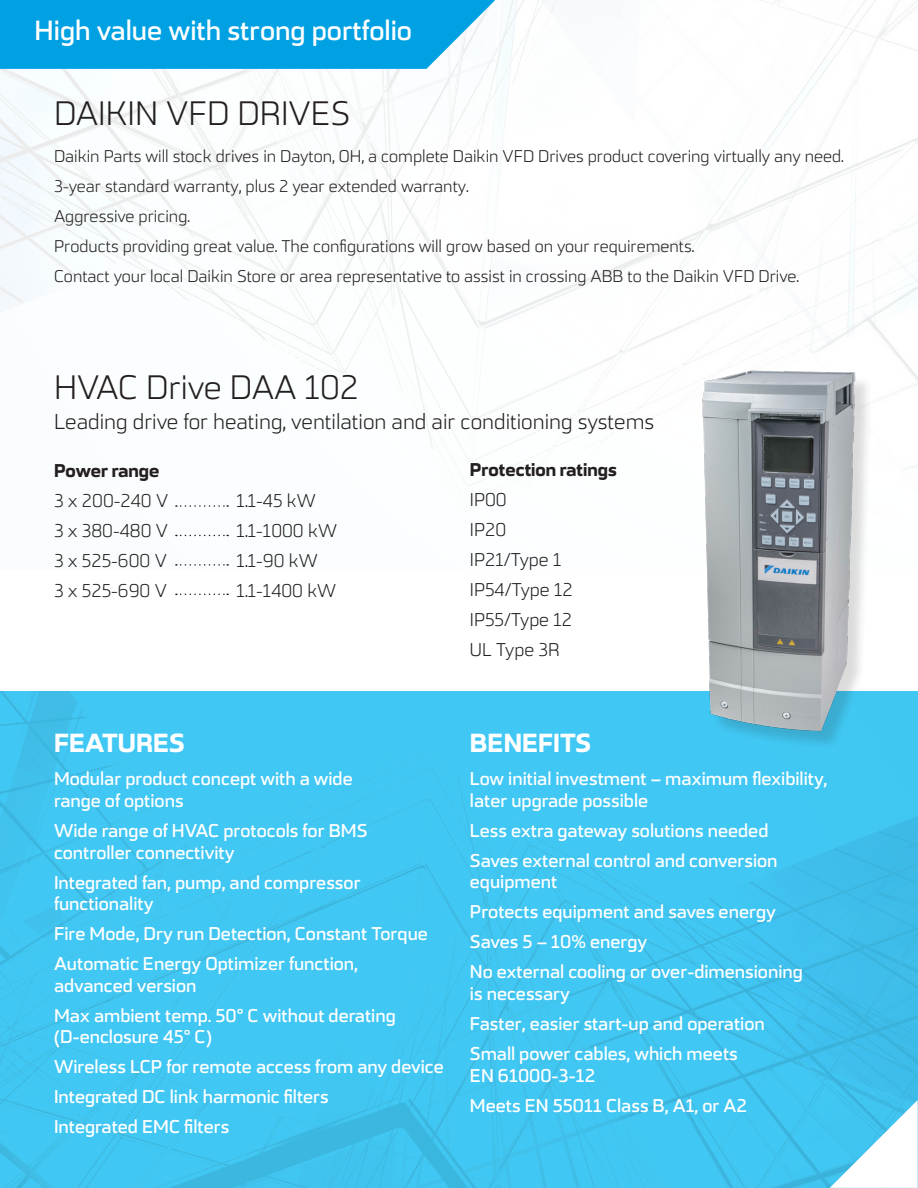
<style>
.page{position:relative;width:918px;height:1188px;background:#fff}
.page>*{position:absolute;margin:0;border:0;box-sizing:border-box;transform-origin:0 0}
.t1{font:33px "Kongress";color:#231f20}
.t2{font:500 27px "Kongress";color:#fff}
.t3{font:700 25.5px "Kongress";color:#fff}
.t4{font:21px "Kongress";color:#231f20}
.t5{font:500 18px/21.6px "Kongress";color:#fff}
.t6{font:18px "Kongress";color:#231f20}
.t7{font:700 18px "Kongress";color:#231f20}
.t8{font:16.5px "Kongress";color:#231f20}
</style>
<div class="page">
<img style="left:0;top:1px;width:918px;height:565px">
<svg style="left:0;top:0;width:495px;height:69px;background:#11a7e4"></svg>
<img style="left:0;top:691px;width:918px;height:497px">
<svg style="left:830px;top:1100px;width:88px;height:88px"></svg>
<div style="left:704px;top:374px;width:170px;height:375px;background:#231f20;opacity:.16"></div>
<img style="left:697px;top:367px;width:165px;height:369px">
<svg style="left:176px;top:505px;width:52px;height:2px"></svg>
<svg style="left:176px;top:535px;width:52px;height:1px"></svg>
<svg style="left:176px;top:564px;width:52px;height:2px"></svg>
<svg style="left:176px;top:594px;width:52px;height:1px"></svg>
<p class="t2" style="left:35px;top:9px;width:379px">High value with strong portfolio</p>
<p class="t1" style="left:54px;top:89px;width:298px">DAIKIN VFD DRIVES</p>
<p class="t8" style="left:54px;top:144px;width:791px">Daikin Parts will stock drives in Dayton, OH, a complete Daikin VFD Drives product covering virtually any need.</p>
<p class="t8" style="left:54px;top:174px;width:416px">3-year standard warranty, plus 2 year extended warranty.</p>
<p class="t8" style="left:54px;top:204px;width:138px">Aggressive pricing.</p>
<p class="t8" style="left:54px;top:234px;width:642px">Products providing great value. The configurations will grow based on your requirements.</p>
<p class="t8" style="left:54px;top:264px;width:747px">Contact your local Daikin Store or area representative to assist in crossing ABB to the Daikin VFD Drive.</p>
<p class="t1" style="left:54px;top:363px;width:306px">HVAC Drive DAA 102</p>
<p class="t4" style="left:54px;top:406px;width:602px">Leading drive for heating, ventilation and air conditioning systems</p>
<p class="t7" style="left:54px;top:455px;width:107px">Power range</p>
<p class="t6" style="left:54px;top:487px;width:116px">3 x 200-240 V</p>
<p class="t6" style="left:54px;top:517px;width:115px">3 x 380-480 V</p>
<p class="t6" style="left:54px;top:547px;width:114px">3 x 525-600 V</p>
<p class="t6" style="left:54px;top:577px;width:114px">3 x 525-690 V</p>
<p class="t6" style="left:237px;top:487px;width:81px">1.1-45 kW</p>
<p class="t6" style="left:237px;top:517px;width:102px">1.1-1000 kW</p>
<p class="t6" style="left:237px;top:547px;width:83px">1.1-90 kW</p>
<p class="t6" style="left:237px;top:577px;width:101px">1.1-1400 kW</p>
<p class="t7" style="left:470px;top:454px;width:148px">Protection ratings</p>
<p class="t6" style="left:470px;top:487px;width:38px">IP00</p>
<p class="t6" style="left:470px;top:517px;width:38px">IP20</p>
<p class="t6" style="left:470px;top:547px;width:93px">IP21/Type 1</p>
<p class="t6" style="left:470px;top:577px;width:104px">IP54/Type 12</p>
<p class="t6" style="left:470px;top:607px;width:104px">IP55/Type 12</p>
<p class="t6" style="left:470px;top:637px;width:91px">UL Type 3R</p>
<p class="t3" style="left:54px;top:721px;width:132px">FEATURES</p>
<p class="t3" style="left:470px;top:721px;width:122px">BENEFITS</p>
<p class="t5" style="left:54px;top:767px;width:300px">Modular product concept with a wide</p>
<p class="t5" style="left:54px;top:788px;width:131px">range of options</p>
<p class="t5" style="left:54px;top:818px;width:315px">Wide range of HVAC protocols for BMS</p>
<p class="t5" style="left:54px;top:840px;width:182px">controller connectivity</p>
<p class="t5" style="left:54px;top:870px;width:308px">Integrated fan, pump, and compressor</p>
<p class="t5" style="left:54px;top:892px;width:101px">functionality</p>
<p class="t5" style="left:54px;top:922px;width:375px">Fire Mode, Dry run Detection, Constant Torque</p>
<p class="t5" style="left:54px;top:952px;width:306px">Automatic Energy Optimizer function,</p>
<p class="t5" style="left:54px;top:973px;width:144px">advanced version</p>
<p class="t5" style="left:54px;top:1003px;width:343px">Max ambient temp. 50° C without derating (D-enclosure 45° C)</p>
<p class="t5" style="left:54px;top:1055px;width:391px">Wireless LCP for remote access from any device</p>
<p class="t5" style="left:54px;top:1085px;width:276px">Integrated DC link harmonic filters</p>
<p class="t5" style="left:54px;top:1115px;width:177px">Integrated EMC filters</p>
<p class="t5" style="left:470px;top:767px;width:359px">Low initial investment – maximum flexibility, later upgrade possible</p>
<p class="t5" style="left:470px;top:818px;width:300px">Less extra gateway solutions needed</p>
<p class="t5" style="left:470px;top:848px;width:309px">Saves external control and conversion</p>
<p class="t5" style="left:470px;top:870px;width:89px">equipment</p>
<p class="t5" style="left:470px;top:900px;width:308px">Protects equipment and saves energy</p>
<p class="t5" style="left:470px;top:930px;width:179px">Saves 5 – 10% energy</p>
<p class="t5" style="left:470px;top:960px;width:334px">No external cooling or over-dimensioning</p>
<p class="t5" style="left:470px;top:982px;width:102px">is necessary</p>
<p class="t5" style="left:470px;top:1012px;width:296px">Faster, easier start-up and operation</p>
<p class="t5" style="left:470px;top:1042px;width:269px">Small power cables, which meets</p>
<p class="t5" style="left:470px;top:1063px;width:127px">EN 61000-3-12</p>
<p class="t5" style="left:470px;top:1093px;width:279px">Meets EN 55011 Class B, A1, or A2</p>
</div>
